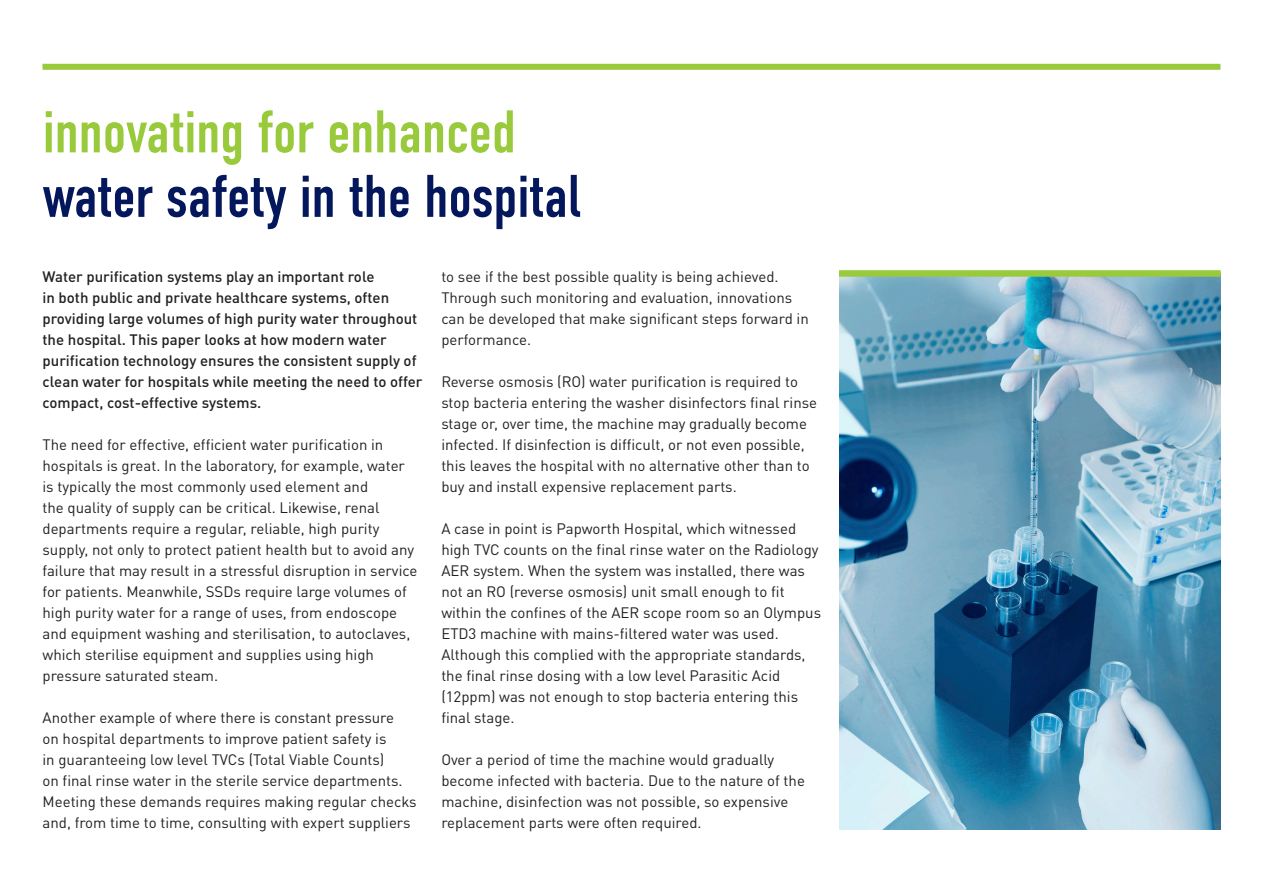
<style>
.page{position:relative;width:1263px;height:893px;background:#fff}
.page>*{position:absolute;margin:0;border:0;box-sizing:border-box;transform-origin:0 0}
.t1{font:60px "DIN Condensed";letter-spacing:-.01em;color:#04175c}
.t2{font:60px "DIN Condensed";letter-spacing:-.01em;color:#99ca3b}
.din_body{font:15px/21px "DIN Pro";color:#231f20}
.din_body-2{font:500 15px/21px "DIN Pro";color:#231f20}
</style>
<div class="page">
<div style="left:43px;top:64px;width:1177px;height:6px;background:#99ca3b"></div>
<img style="left:839px;top:276px;width:381px;height:553px">
<div style="left:839px;top:270px;width:381px;height:6px;background:#99ca3b"></div>
<h1 class="t2" style="left:43px;top:98px;width:475px">innovating for enhanced</h1>
<h1 class="t1" style="left:43px;top:163px;width:540px">water safety in the hospital</h1>
<p class="din_body-2" style="left:43px;top:264px;width:381px">Water purification systems play an important role<br>in both public and private healthcare systems, often providing large volumes of high purity water throughout the hospital. This paper looks at how modern water purification technology ensures the consistent supply of clean water for hospitals while meeting the need to offer compact, cost-effective systems.</p>
<p class="din_body" style="left:43px;top:432px;width:376px">The need for effective, efficient water purification in hospitals is great. In the laboratory, for example, water is typically the most commonly used element and<br>the quality of supply can be critical. Likewise, renal departments require a regular, reliable, high purity supply, not only to protect patient health but to avoid any failure that may result in a stressful disruption in service for patients. Meanwhile, SSDs require large volumes of high purity water for a range of uses, from endoscope and equipment washing and sterilisation, to autoclaves,</p>
<p class="din_body" style="left:43px;top:642px;width:333px">which sterilise equipment and supplies using high</p>
<p class="din_body" style="left:43px;top:663px;width:177px">pressure saturated steam.</p>
<p class="din_body" style="left:43px;top:705px;width:375px">Another example of where there is constant pressure<br>on hospital departments to improve patient safety is<br>in guaranteeing low level TVCs (Total Viable Counts)<br>on final rinse water in the sterile service departments.<br>Meeting these demands requires making regular checks and, from time to time, consulting with expert suppliers</p>
<p class="din_body" style="left:441px;top:264px;width:369px">to see if the best possible quality is being achieved.<br>Through such monitoring and evaluation, innovations can be developed that make significant steps forward in performance.</p>
<p class="din_body" style="left:441px;top:369px;width:377px">Reverse osmosis (RO) water purification is required to stop bacteria entering the washer disinfectors final rinse stage or, over time, the machine may gradually become infected. If disinfection is difficult, or not even possible, this leaves the hospital with no alternative other than to buy and install expensive replacement parts.</p>
<p class="din_body" style="left:441px;top:516px;width:381px">A case in point is Papworth Hospital, which witnessed high TVC counts on the final rinse water on the Radiology AER system. When the system was installed, there was not an RO (reverse osmosis) unit small enough to fit within the confines of the AER scope room so an Olympus ETD3 machine with mains-filtered water was used.<br>Although this complied with the appropriate standards, the final rinse dosing with a low level Parasitic Acid (12ppm) was not enough to stop bacteria entering this final stage.</p>
<p class="din_body" style="left:441px;top:747px;width:365px">Over a period of time the machine would gradually become infected with bacteria. Due to the nature of the machine, disinfection was not possible, so expensive replacement parts were often required.</p>
</div>
